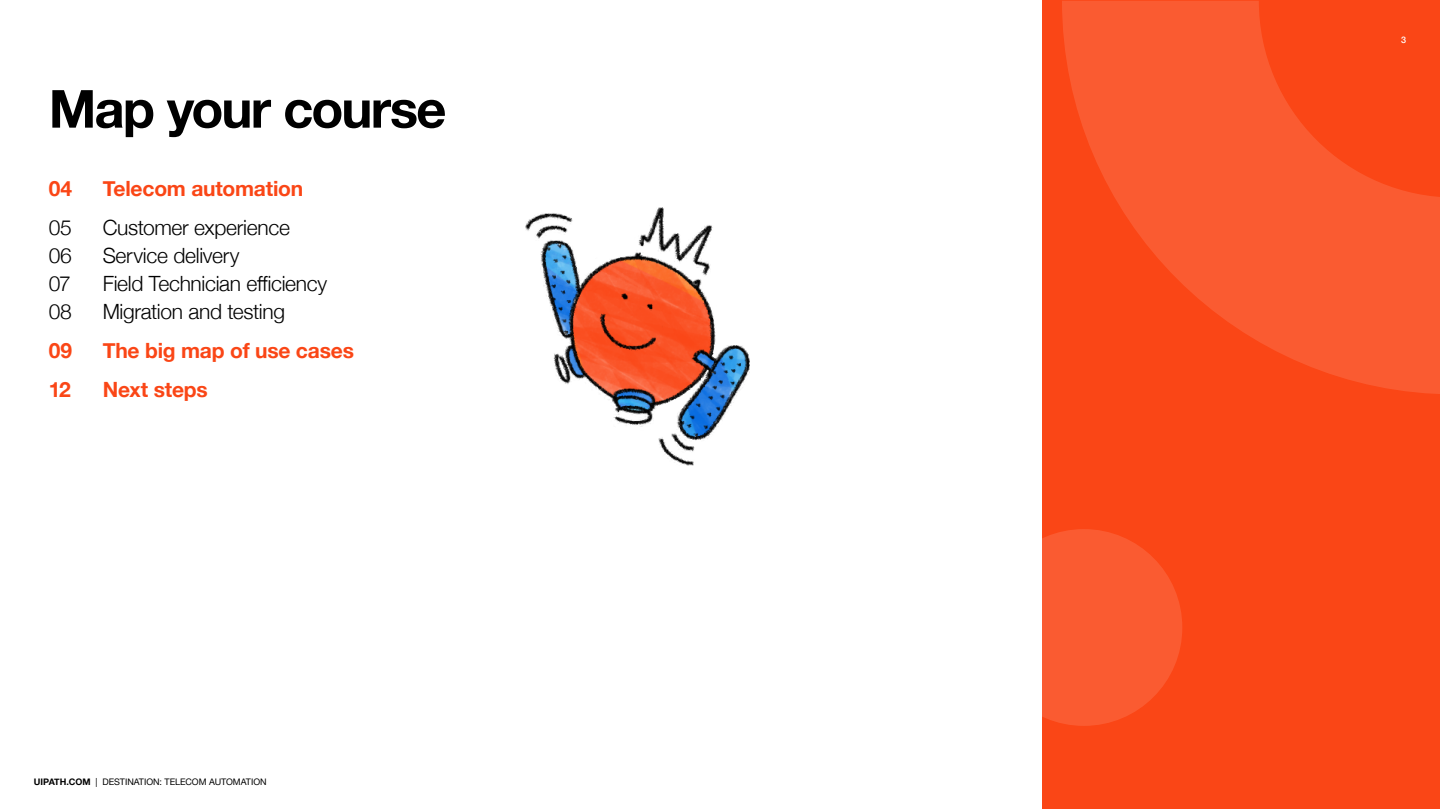
<style>
.page{position:relative;width:1440px;height:810px;background:#fff}
.page>*{position:absolute;margin:0;border:0;box-sizing:border-box;transform-origin:0 0}
.t1{font:700 52.5px "Helvetica Neue";letter-spacing:-.035em;color:#000}
.t2{font:300 21px "Helvetica Neue";letter-spacing:-.015em;color:#000}
.t3{font:700 21px "Helvetica Neue";letter-spacing:-.01em;color:#fa4616}
.t4{font:9px "Helvetica Neue";letter-spacing:-.005em;color:#000}
.t5{font:500 9px "Helvetica Neue";color:#fff}
.s1{font-weight:700}
</style>
<div class="page">
<div style="left:1042px;top:1px;width:398px;height:808px;background:#fa4616"></div>
<svg style="left:985px;top:529px;width:197px;height:197px;fill:#fa5b31"></svg>
<svg style="left:1062px;top:1px;width:378px;height:393px;fill:#fa5b31"></svg>
<img style="left:525px;top:207px;width:225px;height:259px">
<h1 class="t1" style="left:49px;top:68px;width:399px">Map your course</h1>
<p class="t3" style="left:49px;top:172px;width:25px">04</p>
<p class="t3" style="left:103px;top:172px;width:202px">Telecom automation</p>
<p class="t2" style="left:49px;top:210px;width:25px">05</p>
<p class="t2" style="left:103px;top:210px;width:189px">Customer experience</p>
<p class="t2" style="left:49px;top:239px;width:25px">06</p>
<p class="t2" style="left:103px;top:239px;width:138px">Service delivery</p>
<p class="t2" style="left:49px;top:267px;width:24px">07</p>
<p class="t2" style="left:103px;top:267px;width:226px">Field Technician efficiency</p>
<p class="t2" style="left:49px;top:295px;width:25px">08</p>
<p class="t2" style="left:103px;top:295px;width:184px">Migration and testing</p>
<p class="t3" style="left:49px;top:334px;width:25px">09</p>
<p class="t3" style="left:103px;top:334px;width:253px">The big map of use cases</p>
<p class="t3" style="left:49px;top:373px;width:24px">12</p>
<p class="t3" style="left:103px;top:373px;width:107px">Next steps</p>
<p class="t4" style="left:34px;top:775px;width:234px"><span class="s1">UIPATH.COM</span> | DESTINATION: TELECOM AUTOMATION</p>
<p class="t5" style="left:1401px;top:33px;width:7px">3</p>
</div>
